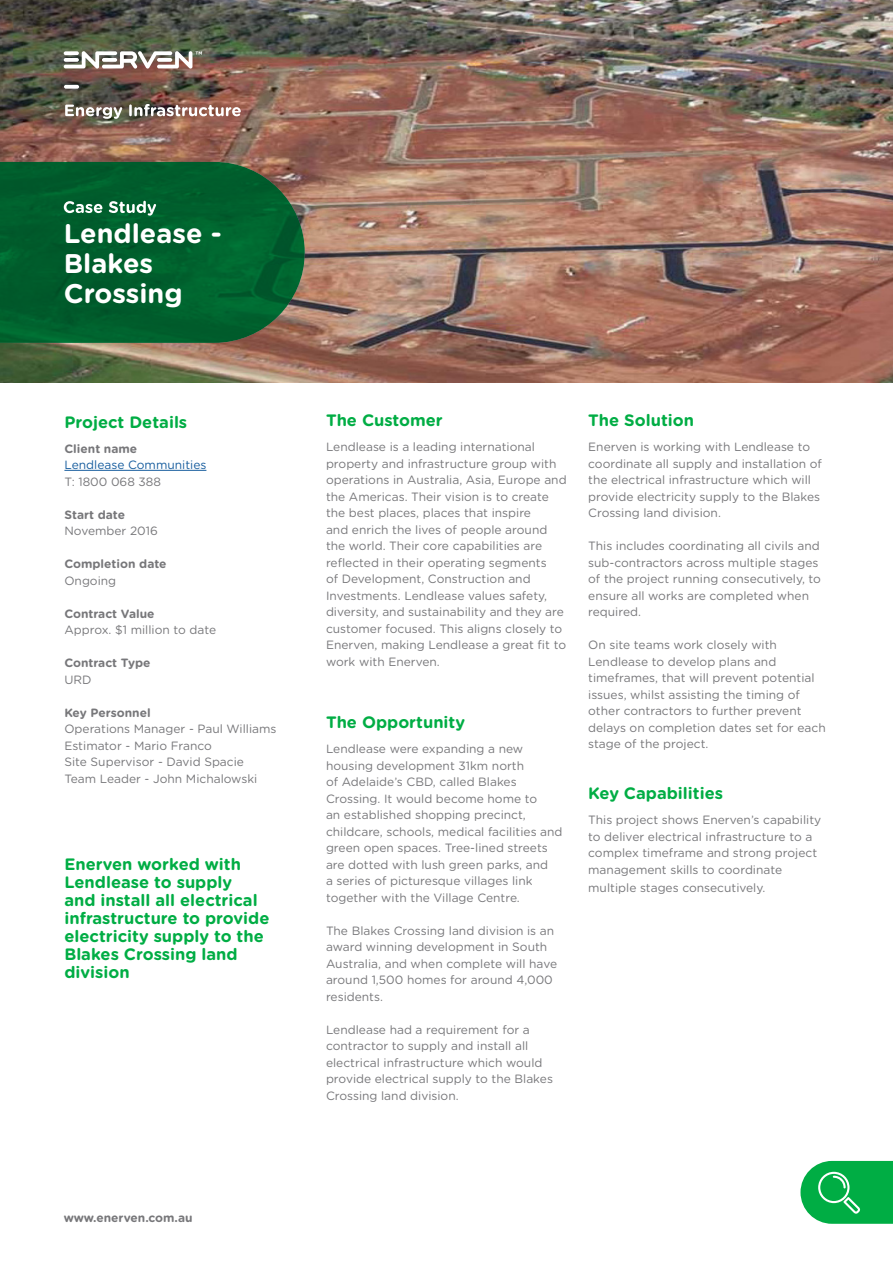
<style>
.page{position:relative;width:893px;height:1263px;background:#fff}
.page>*{position:absolute;margin:0;border:0;box-sizing:border-box;transform-origin:0 0}
.t1{font:700 27px/30px "Gotham Rounded";color:#fff}
.Text_Headings{font:700 16.5px/18px "Gotham Rounded";color:#00ad44}
.Body_Text{font:12px/16.5px "Gotham Rounded";color:#77777a}
.Body_Text-2{font:700 12px "Gotham Rounded";color:#77777a}
.Body_Text-3{font:12px "Gotham Rounded";color:#175d9e}
.s1{font-weight:700}
</style>
<div class="page">
<svg style="left:800px;top:1161px;width:93px;height:63px;background:#22b85d"></svg>
<img style="left:0;top:0;width:893px;height:383px">
<svg style="left:0;top:162px;width:305px;height:181px;background:#0a6030"></svg>
<svg style="left:64px;top:201px;width:92px;height:15px"></svg>
<hr style="left:64px;top:470px;width:142px;height:1px;background:#175d9e">
<svg style="left:64px;top:51px;width:138px;height:18px"></svg>
<svg style="left:64px;top:85px;width:15px;height:4px"></svg>
<img style="left:65px;top:104px;width:176px;height:15px">
<p class="t1" style="left:64px;top:217px;width:159px">Lendlease -<br>Blakes<br>Crossing</p>
<p class="Text_Headings" style="left:64px;top:412px;width:124px">Project Details</p>
<p class="Body_Text-2" style="left:64px;top:440px;width:74px">Client name</p>
<p class="Body_Text-3" style="left:64px;top:457px;width:143px">Lendlease Communities</p>
<p class="Body_Text" style="left:64px;top:473px;width:98px">T: 1800 068 388</p>
<p class="Body_Text-2" style="left:64px;top:506px;width:62px">Start date</p>
<p class="Body_Text" style="left:64px;top:522px;width:95px">November 2016</p>
<p class="Body_Text-2" style="left:64px;top:555px;width:104px">Completion date</p>
<p class="Body_Text" style="left:64px;top:572px;width:53px">Ongoing</p>
<p class="Body_Text-2" style="left:64px;top:605px;width:92px">Contract Value</p>
<p class="Body_Text" style="left:64px;top:621px;width:153px">Approx. $1 million to date</p>
<p class="Body_Text-2" style="left:64px;top:654px;width:88px">Contract Type</p>
<p class="Body_Text" style="left:64px;top:671px;width:29px">URD</p>
<p class="Body_Text" style="left:64px;top:704px;width:214px"><span class="s1">Key Personnel<br></span>Operations Manager - Paul Williams</p>
<p class="Body_Text" style="left:64px;top:737px;width:149px">Estimator - Mario Franco</p>
<p class="Body_Text" style="left:64px;top:753px;width:181px">Site Supervisor - David Spacie</p>
<p class="Body_Text" style="left:64px;top:770px;width:194px">Team Leader - John Michalowski</p>
<p class="Text_Headings" style="left:64px;top:855px;width:207px">Enerven worked with<br>Lendlease to supply<br>and install all electrical infrastructure to provide electricity supply to the<br>Blakes Crossing land division</p>
<p class="Body_Text-2" style="left:64px;top:1208px;width:130px">www.enerven.com.au</p>
<p class="Text_Headings" style="left:326px;top:411px;width:118px">The Customer</p>
<p class="Body_Text" style="left:326px;top:438px;width:242px">Lendlease is a leading international property and infrastructure group with operations in Australia, Asia, Europe and the Americas. Their vision is to create the best places, places that inspire<br>and enrich the lives of people around the world. Their core capabilities are reflected in their operating segments<br>of Development, Construction and Investments. Lendlease values safety, diversity, and sustainability and they are customer focused. This aligns closely to Enerven, making Lendlease a great fit to work with Enerven.</p>
<p class="Text_Headings" style="left:326px;top:713px;width:141px">The Opportunity</p>
<p class="Body_Text" style="left:326px;top:740px;width:238px">Lendlease were expanding a new housing development 31km north<br>of Adelaide’s CBD, called Blakes Crossing. It would become home to<br>an established shopping precinct, childcare, schools, medical facilities and green open spaces. Tree-lined streets are dotted with lush green parks, and<br>a series of picturesque villages link together with the Village Centre.</p>
<p class="Body_Text" style="left:326px;top:922px;width:233px">The Blakes Crossing land division is an award winning development in South<br>Australia, and when complete will have around 1,500 homes for around 4,000 residents.</p>
<p class="Body_Text" style="left:326px;top:1021px;width:228px">Lendlease had a requirement for a contractor to supply and install all electrical infrastructure which would provide electrical supply to the Blakes Crossing land division.</p>
<p class="Text_Headings" style="left:588px;top:411px;width:107px">The Solution</p>
<p class="Body_Text" style="left:588px;top:438px;width:235px">Enerven is working with Lendlease to coordinate all supply and installation of the electrical infrastructure which will provide electricity supply to the Blakes Crossing land division.</p>
<p class="Body_Text" style="left:588px;top:537px;width:234px">This includes coordinating all civils and sub-contractors across multiple stages of the project running consecutively, to ensure all works are completed when required.</p>
<p class="Body_Text" style="left:588px;top:636px;width:239px">On site teams work closely with Lendlease to develop plans and timeframes, that will prevent potential issues, whilst assisting the timing of other contractors to further prevent delays on completion dates set for each stage of the project.</p>
<p class="Text_Headings" style="left:588px;top:784px;width:136px">Key Capabilities</p>
<p class="Body_Text" style="left:588px;top:811px;width:234px">This project shows Enerven’s capability to deliver electrical infrastructure to a complex timeframe and strong project management skills to coordinate</p>
<p class="Body_Text" style="left:588px;top:879px;width:179px">multiple stages consecutively.</p>
</div>
